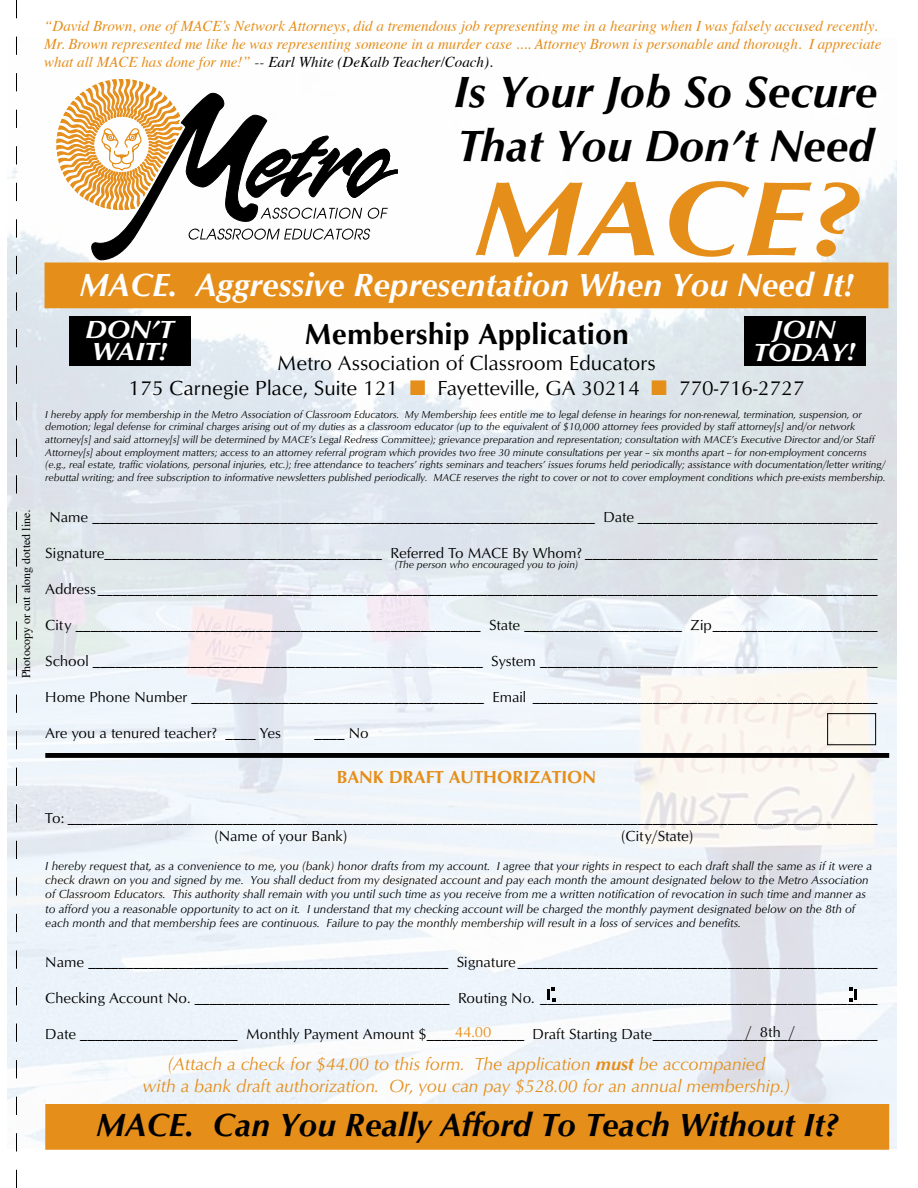
<style>
.page{position:relative;width:918px;height:1188px;background:#fff}
.page>*{position:absolute;margin:0;border:0;box-sizing:border-box;transform-origin:0 0}
.t1{font:108px "Optimum Bold Italic DTC";color:#e58e1a;scale:1.14 1}
.t2{font:45px/54px "Optimum Bold Italic DTC";color:#000}
.t3{font:33px "Optimum Bold Italic DTC";color:#fff}
.t4{font:33px "Optimum Bold Italic DTC";color:#000}
.t5{font:30px "Optimum Bold DTC";color:#000}
.t6{font:25.5px/22.5px "Optimum Bold Italic DTC";color:#fff;scale:1.1 1}
.t7{font:21px/25.2px "Optimum Roman DTC";color:#000;text-align:center}
.t8{font:18px/21.6px "Optimum Roman Italic DTC";color:#e58e1a;text-align:center}
.t9{font:18px "Optimum Bold DTC";color:#e58e1a}
.t10{font:15px/18px "Optimum Roman DTC";color:#000}
.t11{font:italic 15px/18px "Times";color:#e58e1a}
.t12{font:15px "Optimum Roman DTC";color:#e58e1a}
.t13{font:12px/14.4px "Optimum Roman Italic DTC";color:#000}
.t14{font:12px "Times";color:#000}
.t15{font:10.5px/12.6px "Optimum Roman Italic DTC";color:#000}
.s1{color:#000}
.s2{color:#e58e1a}
.s3{font-family:"Optimum Bold Italic DTC"}
</style>
<div class="page">
<img style="left:8px;top:136px;width:889px;height:1013px">
<svg style="left:16px;top:0;width:1px;height:1188px"></svg>
<svg style="left:57px;top:79px;width:341px;height:181px"></svg>
<div style="left:45px;top:262px;width:843px;height:46px;background:#e58e1a;border:2px solid #e58e1a"></div>
<div style="left:45px;top:1104px;width:844px;height:46px;background:#e58e1a;border:2px solid #e58e1a"></div>
<div style="left:45px;top:753px;width:844px;height:5px;border:2px solid #000"></div>
<svg style="left:547px;top:987px;width:8px;height:15px"></svg>
<svg style="left:849px;top:987px;width:8px;height:15px"></svg>
<div style="left:827px;top:713px;width:49px;height:32px;border:1px solid #000"></div>
<div style="left:69px;top:316px;width:121px;height:50px;background:#000"></div>
<div style="left:744px;top:317px;width:122px;height:49px;background:#000"></div>
<p class="t14" style="left:15px;top:678px;width:170px;rotate:-90deg">Photocopy or cut along dotted line.</p>
<p class="t11" style="left:44px;top:16px;width:839px">“David Brown, one of MACE’s Network Attorneys, did a tremendous job representing me in a hearing when I was falsely accused recently.<br>Mr. Brown represented me like he was representing someone in a murder case .... Attorney Brown is personable and thorough. I appreciate what all MACE has done for me!” <span class="s1">-- Earl White (DeKalb Teacher/Coach).</span></p>
<h2 class="t2" style="left:454px;top:64px;width:425px">Is Your Job So Secure<br>That You Don’t Need</h2>
<h1 class="t1" style="left:473px;top:156px;width:339px">MACE?</h1>
<h3 class="t3" style="left:80px;top:265px;width:775px">MACE. Aggressive Representation When You Need It!</h3>
<h3 class="t6" style="left:85px;top:318px;width:81px">DON’T<br>WAIT!</h3>
<h3 class="t6" style="left:754px;top:318px;width:94px;text-align:center">JOIN<br>TODAY!</h3>
<h3 class="t5" style="left:304px;top:317px;width:326px">Membership Application</h3>
<h3 class="t7" style="left:129px;top:350px;width:677px">Metro Association of Classroom Educators<br>175 Carnegie Place, Suite 121 <span class="s2">■</span> Fayetteville, GA 30214 <span class="s2">■</span> 770-716-2727</h3>
<p class="t15" style="left:45px;top:408px;width:842px">I hereby apply for membership in the Metro Association of Classroom Educators. My Membership fees entitle me to legal defense in hearings for non-renewal, termination, suspension, or demotion; legal defense for criminal charges arising out of my duties as a classroom educator (up to the equivalent of $10,000 attorney fees provided by staff attorney[s] and/or network attorney[s] and said attorney[s] will be determined by MACE’s Legal Redress Committee); grievance preparation and representation; consultation with MACE’s Executive Director and/or Staff Attorney[s] about employment matters; access to an attorney referral program which provides two free 30 minute consultations per year -- six months apart -- for non-employment concerns (e.g., real estate, traffic violations, personal injuries, etc.); free attendance to teachers’ rights seminars and teachers’ issues forums held periodically; assistance with documentation/letter writing/ rebuttal writing; and free subscription to informative newsletters published periodically. MACE reserves the right to cover or not to cover employment conditions which pre-exists membership.</p>
<p class="t10" style="left:49px;top:507px;width:830px">Name ___________________________________________________________________ Date ________________________________</p>
<p class="t10" style="left:45px;top:543px;width:834px">Signature_____________________________________ Referred To MACE By Whom? _______________________________________</p>
<p class="t10" style="left:45px;top:579px;width:834px">Address________________________________________________________________________________________________________</p>
<p class="t10" style="left:45px;top:615px;width:834px">City ______________________________________________________ State _____________________ Zip______________________</p>
<p class="t10" style="left:45px;top:651px;width:834px">School ____________________________________________________ System _____________________________________________</p>
<p class="t10" style="left:45px;top:687px;width:834px">Home Phone Number _______________________________________ Email ______________________________________________</p>
<p class="t10" style="left:45px;top:723px;width:237px">Are you a tenured teacher? ____ Yes</p>
<p class="t10" style="left:315px;top:723px;width:56px">____ No</p>
<p class="t15" style="left:395px;top:559px;width:185px">(The person who encouraged you to join)</p>
<p class="t9" style="left:337px;top:767px;width:261px">BANK DRAFT AUTHORIZATION</p>
<p class="t10" style="left:214px;top:809px;width:665px;text-indent:-169px">To: ____________________________________________________________________________________________________________ (Name of your Bank)</p>
<p class="t10" style="left:621px;top:827px;width:74px">(City/State)</p>
<p class="t13" style="left:45px;top:858px;width:828px">I hereby request that, as a convenience to me, you (bank) honor drafts from my account. I agree that your rights in respect to each draft shall the same as if it were a check drawn on you and signed by me. You shall deduct from my designated account and pay each month the amount designated below to the Metro Association of Classroom Educators. This authority shall remain with you until such time as you receive from me a written notification of revocation in such time and manner as to afford you a reasonable opportunity to act on it. I understand that my checking account will be charged the monthly payment designated below on the 8th of each month and that membership fees are continuous. Failure to pay the monthly membership will result in a loss of services and benefits.</p>
<p class="t10" style="left:45px;top:953px;width:834px">Name ________________________________________________ Signature________________________________________________</p>
<p class="t10" style="left:45px;top:989px;width:834px">Checking Account No. __________________________________ Routing No. _____________________________________________</p>
<p class="t10" style="left:45px;top:1025px;width:834px">Date _____________________ Monthly Payment Amount $_____________ Draft Starting Date______________________________</p>
<p class="t12" style="left:455px;top:1023px;width:38px">44.00</p>
<p class="t10" style="left:746px;top:1023px;width:51px">/ 8th /</p>
<p class="t8" style="left:143px;top:1053px;width:649px">(Attach a check for $44.00 to this form. The application <span class="s3">must</span> be accompanied<br>with a bank draft authorization. Or, you can pay $528.00 for an annual membership.)</p>
<h3 class="t4" style="left:96px;top:1105px;width:743px">MACE. Can You Really Afford To Teach Without It?</h3>
</div>
